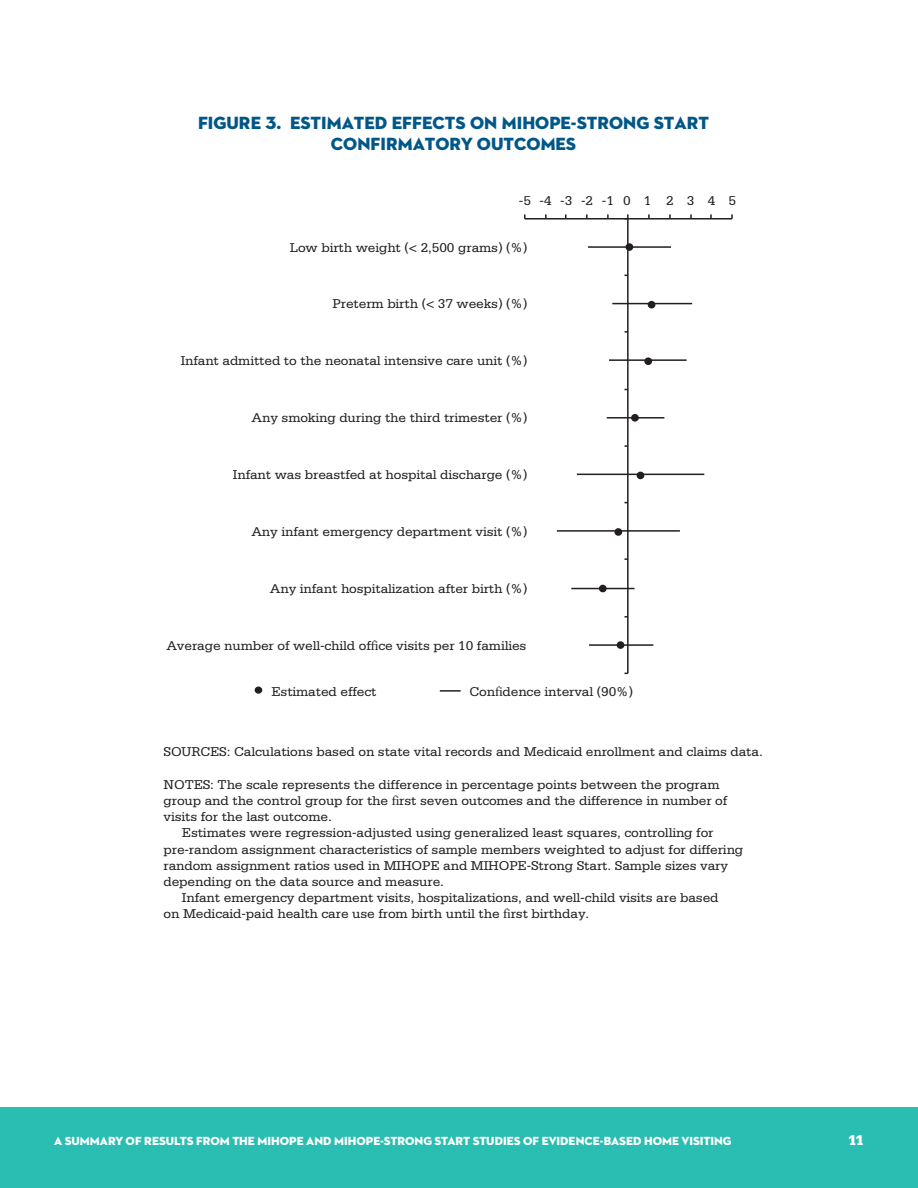
<style>
.page{position:relative;width:918px;height:1188px;background:#fff}
.page>*{position:absolute;margin:0;border:0;box-sizing:border-box;transform-origin:0 0}
.t1{font:18px/21px "Neutraface 2 Display Titling";color:#015888;text-align:center}
.t2{font:900 15px "Serifa Std";color:#fff}
.t3{font:13.5px "Serifa Std";letter-spacing:-.01em;color:#231f20}
.t4{font:12px "Neutraface 2 Display Titling";letter-spacing:.005em;color:#fff}
.s1{font-family:"Minion Pro"}
</style>
<div class="page">
<div style="left:0;top:1107px;width:918px;height:81px;background:#2abdb1"></div>
<hr style="left:440px;top:690px;width:21px;height:2px;background:#231f20">
<div style="left:255px;top:687px;width:7px;height:7px;border:3px solid #231f20;border-radius:50%"></div>
<hr style="left:525px;top:218px;width:207px;height:2px;background:#231f20">
<hr style="left:627px;top:219px;width:2px;height:454px;background:#231f20">
<hr style="left:588px;top:246px;width:83px;height:2px;background:#231f20">
<hr style="left:612px;top:303px;width:80px;height:1px;background:#231f20">
<hr style="left:609px;top:359px;width:78px;height:2px;background:#231f20">
<hr style="left:607px;top:417px;width:57px;height:2px;background:#231f20">
<hr style="left:577px;top:474px;width:127px;height:1px;background:#231f20">
<hr style="left:557px;top:530px;width:123px;height:2px;background:#231f20">
<hr style="left:571px;top:588px;width:63px;height:1px;background:#231f20">
<hr style="left:589px;top:644px;width:64px;height:2px;background:#231f20">
<div style="left:626px;top:243px;width:7px;height:8px;background:#231f20;border-radius:50%"></div>
<div style="left:648px;top:301px;width:7px;height:7px;background:#231f20;border-radius:50%"></div>
<div style="left:644px;top:357px;width:8px;height:8px;background:#231f20;border-radius:50%"></div>
<div style="left:631px;top:414px;width:8px;height:8px;background:#231f20;border-radius:50%"></div>
<div style="left:637px;top:472px;width:7px;height:7px;background:#231f20;border-radius:50%"></div>
<div style="left:614px;top:528px;width:8px;height:8px;background:#231f20;border-radius:50%"></div>
<div style="left:599px;top:585px;width:8px;height:7px;background:#231f20;border-radius:50%"></div>
<div style="left:617px;top:641px;width:7px;height:8px;background:#231f20;border-radius:50%"></div>
<p class="t1" style="left:198px;top:112px;width:513px">FIGURE 3. ESTIMATED EFFECTS ON MIHOPE-STRONG START<br>CONFIRMATORY OUTCOMES</p>
<p class="t3" style="left:519px;top:193px;width:219px">-5-4-3-2-10 1 2 3 4 5</p>
<p class="t3" style="left:290px;top:240px;width:239px">Low birth weight (&lt; 2,500 grams) (%)</p>
<p class="t3" style="left:333px;top:297px;width:196px">Preterm birth (&lt; 37 weeks) (%)</p>
<p class="t3" style="left:181px;top:353px;width:348px">Infant admitted to the neonatal intensive care unit (%)</p>
<p class="t3" style="left:252px;top:410px;width:277px">Any smoking during the third trimester (%)</p>
<p class="t3" style="left:233px;top:467px;width:296px">Infant was breastfed at hospital discharge (%)</p>
<p class="t3" style="left:251px;top:524px;width:277px">Any infant emergency department visit (%)</p>
<p class="t3" style="left:270px;top:581px;width:259px">Any infant hospitalization after birth (%)</p>
<p class="t3" style="left:166px;top:638px;width:362px">Average number of well-child of<span class="s1">fi</span>ce visits per 10 families</p>
<p class="t3" style="left:272px;top:684px;width:106px">Estimated effect</p>
<p class="t3" style="left:470px;top:684px;width:165px">Con<span class="s1">fi</span>dence interval (90%)</p>
<p class="t3" style="left:164px;top:744px;width:601px">SOURCES: Calculations based on state vital records and Medicaid enrollment and claims data.</p>
<p class="t3" style="left:164px;top:777px;width:558px">NOTES: The scale represents the difference in percentage points between the program</p>
<p class="t3" style="left:164px;top:793px;width:565px">group and the control group for the <span class="s1">fi</span>rst seven outcomes and the difference in number of</p>
<p class="t3" style="left:164px;top:809px;width:170px">visits for the last outcome.</p>
<p class="t3" style="left:182px;top:825px;width:533px">Estimates were regression-adjusted using generalized least squares, controlling for</p>
<p class="t3" style="left:164px;top:842px;width:581px">pre-random assignment characteristics of sample members weighted to adjust for differing</p>
<p class="t3" style="left:164px;top:858px;width:566px">random assignment ratios used in MIHOPE and MIHOPE-Strong Start. Sample sizes vary</p>
<p class="t3" style="left:164px;top:874px;width:282px">depending on the data source and measure.</p>
<p class="t3" style="left:182px;top:890px;width:538px">Infant emergency department visits, hospitalizations, and well-child visits are based</p>
<p class="t3" style="left:164px;top:906px;width:427px">on Medicaid-paid health care use from birth until the <span class="s1">fi</span>rst birthday.</p>
<p class="t4" style="left:54px;top:1134px;width:679px">A SUMMARY OF RESULTS FROM THE MIHOPE AND MIHOPE-STRONG START STUDIES OF EVIDENCE-BASED HOME VISITING</p>
<p class="t2" style="left:848px;top:1132px;width:17px">11</p>
</div>
